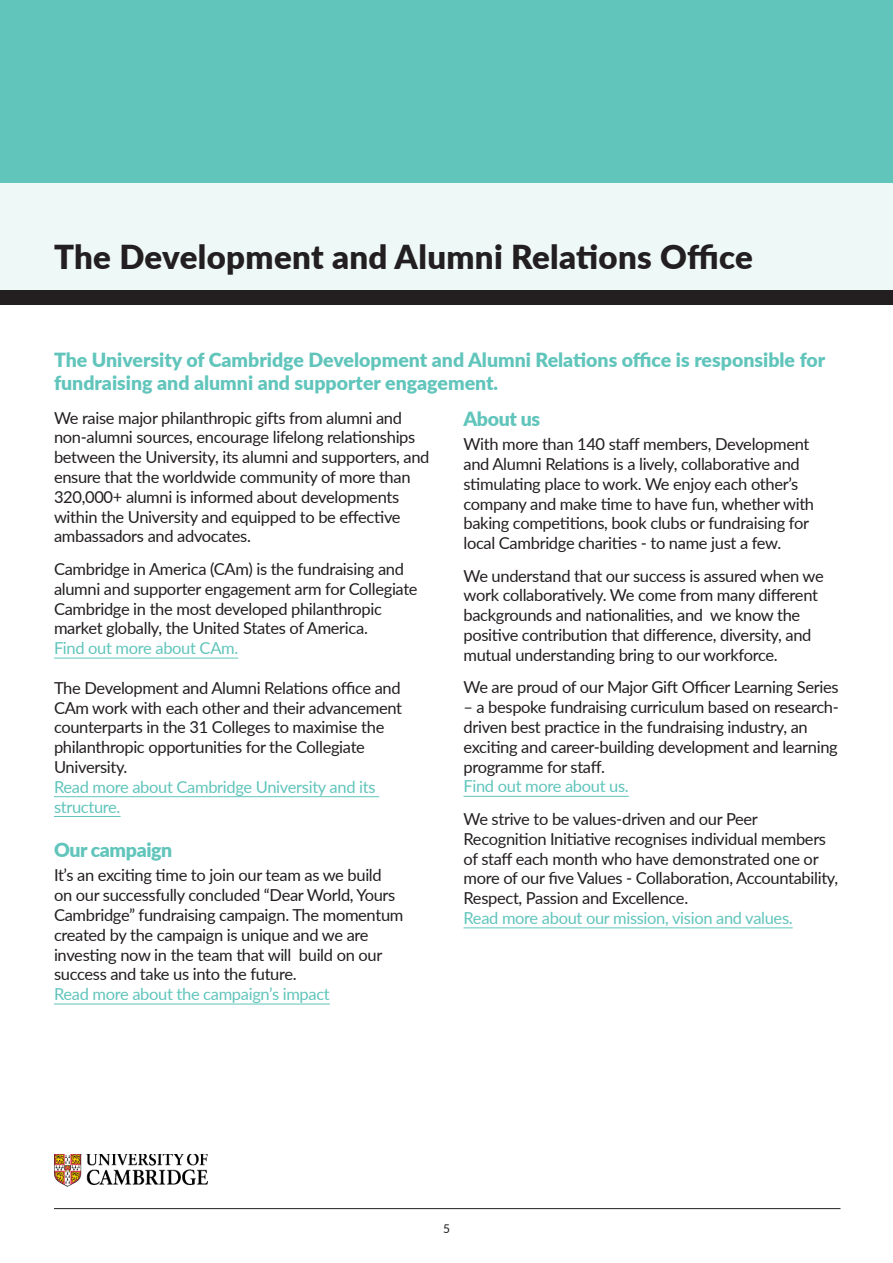
<style>
.page{position:relative;width:893px;height:1263px;background:#fff}
.page>*{position:absolute;margin:0;border:0;box-sizing:border-box;transform-origin:0 0}
.t1{font:900 33px "Lato";letter-spacing:.01em;color:#231f20}
.t2{font:900 19.5px/23.4px "Lato";color:#61c5bc}
.t3{font:900 19.5px "Lato";letter-spacing:-.02em;color:#61c5bc}
.t4{font:16.5px/19.8px "Lato";letter-spacing:-.02em;color:#231f20}
.t5{font:16.5px/19.8px "Lato";letter-spacing:-.02em;color:#61c5bc}
.t6{font:12px "Lato";color:#231f20}
</style>
<div class="page">
<hr style="left:54px;top:1208px;width:786px;height:1px;background:#231f20">
<img style="left:54px;top:1154px;width:154px;height:32px">
<div style="left:0;top:290px;width:893px;height:15px;background:#231f20"></div>
<div style="left:0;top:0;width:893px;height:183px;background:#61c5bc"></div>
<div style="left:0;top:183px;width:893px;height:107px;background:#eef8f7"></div>
<hr style="left:54px;top:658px;width:184px;height:1px;background:#61c5bc">
<hr style="left:54px;top:796px;width:325px;height:1px;background:#61c5bc">
<hr style="left:54px;top:816px;width:67px;height:1px;background:#61c5bc">
<hr style="left:54px;top:1004px;width:276px;height:1px;background:#61c5bc">
<hr style="left:463px;top:796px;width:166px;height:1px;background:#61c5bc">
<hr style="left:463px;top:927px;width:330px;height:1px;background:#61c5bc">
<p class="t1" style="left:54px;top:232px;width:700px">The Development and Alumni Relations Office</p>
<p class="t2" style="left:54px;top:347px;width:773px">The University of Cambridge Development and Alumni Relations office is responsible for fundraising and alumni and supporter engagement.</p>
<p class="t4" style="left:54px;top:407px;width:377px">We raise major philanthropic gifts from alumni and non-alumni sources, encourage lifelong relationships between the University, its alumni and supporters, and ensure that the worldwide community of more than 320,000+ alumni is informed about developments within the University and equipped to be effective ambassadors and advocates.</p>
<p class="t4" style="left:54px;top:558px;width:365px">Cambridge in America (CAm) is the fundraising and alumni and supporter engagement arm for Collegiate Cambridge in the most developed philanthropic market globally, the United States of America.</p>
<p class="t5" style="left:54px;top:638px;width:186px">Find out more about CAm.</p>
<p class="t4" style="left:54px;top:677px;width:350px">The Development and Alumni Relations office and CAm work with each other and their advancement counterparts in the 31 Colleges to maximise the philanthropic opportunities for the Collegiate University.</p>
<p class="t5" style="left:54px;top:776px;width:323px">Read more about Cambridge University and its structure.</p>
<p class="t3" style="left:54px;top:835px;width:120px">Our campaign</p>
<p class="t4" style="left:54px;top:865px;width:351px">It’s an exciting time to join our team as we build on our successfully concluded “Dear World, Yours Cambridge” fundraising campaign. The momentum created by the campaign is unique and we are investing now in the team that will build on our success and take us into the future.</p>
<p class="t5" style="left:54px;top:983px;width:277px">Read more about the campaign’s impact</p>
<p class="t2" style="left:463px;top:406px;width:78px">About us</p>
<p class="t4" style="left:463px;top:433px;width:352px">With more than 140 staff members, Development and Alumni Relations is a lively, collaborative and stimulating place to work. We enjoy each other’s company and make time to have fun, whether with baking competitions, book clubs or fundraising for local Cambridge charities - to name just a few.</p>
<p class="t4" style="left:463px;top:565px;width:362px">We understand that our success is assured when we work collaboratively. We come from many different backgrounds and nationalities, and we know the positive contribution that difference, diversity, and mutual understanding bring to our workforce.</p>
<p class="t4" style="left:463px;top:677px;width:377px">We are proud of our Major Gift Officer Learning Series</p>
<p class="t4" style="left:463px;top:697px;width:377px">– a bespoke fundraising curriculum based on research&shy;driven best practice in the fundraising industry, an exciting and career-building development and learning programme for staff.</p>
<p class="t5" style="left:463px;top:776px;width:167px">Find out more about us.</p>
<p class="t4" style="left:463px;top:808px;width:376px">We strive to be values-driven and our Peer Recognition Initiative recognises individual members of staff each month who have demonstrated one or more of our five Values - Collaboration, Accountability, Respect, Passion and Excellence.</p>
<p class="t5" style="left:463px;top:907px;width:331px">Read more about our mission, vision and values.</p>
<p class="t6" style="left:443px;top:1220px;width:8px">5</p>
</div>
